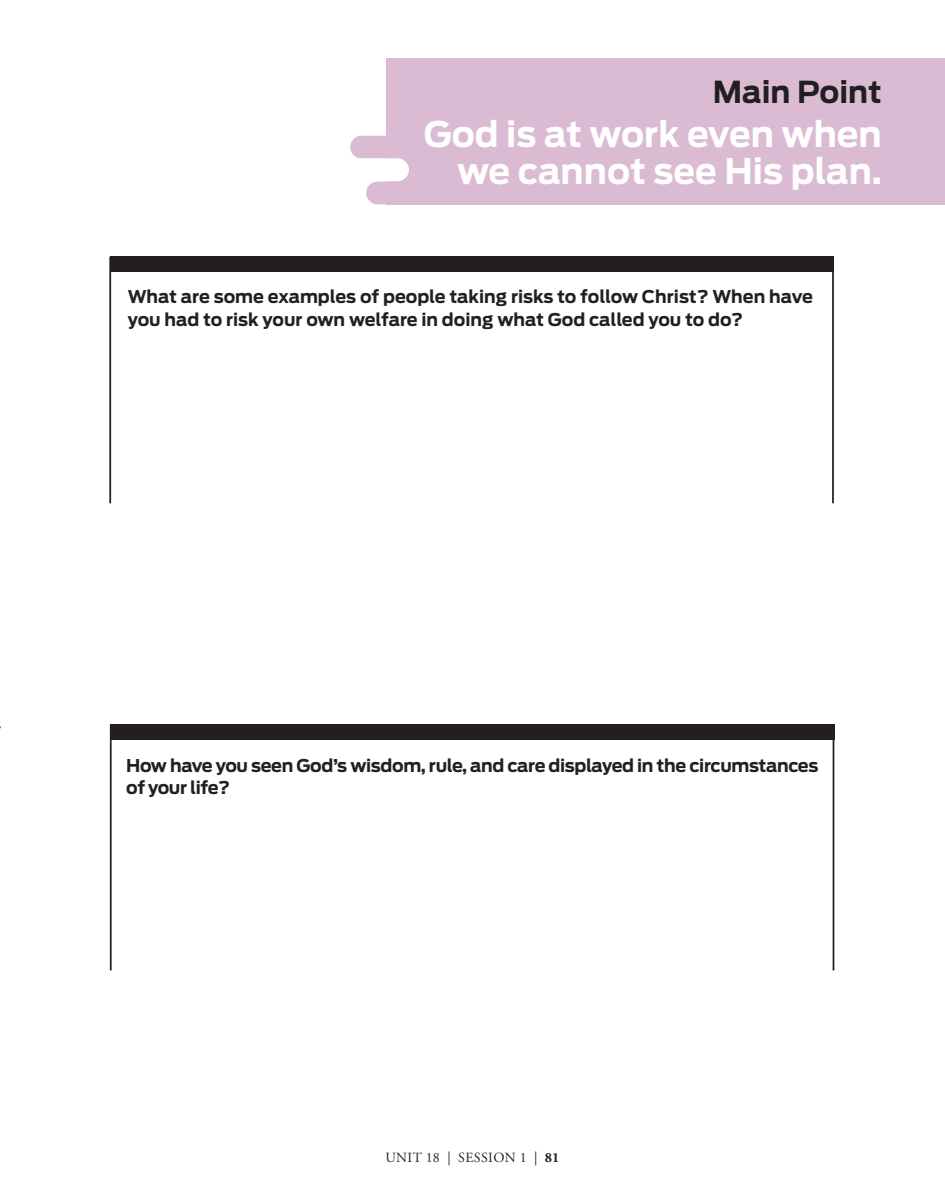
<style>
.page{position:relative;width:945px;height:1197px;background:#fff}
.page>*{position:absolute;margin:0;border:0;box-sizing:border-box;transform-origin:0 0}
.header_large_right{font:700 35px/36.8px "Antenna";color:#fff;text-align:right}
.header_small_right{font:700 30.1px "Antenna";color:#231f20}
.question{font:700 17.5px/22.8px "Antenna";letter-spacing:-.015em;color:#231f20}
.t1{font:14px "Adobe Garamond Pro";letter-spacing:.025em;color:#231f20}
.s1{font-weight:700}
</style>
<div class="page">
<div style="left:386px;top:58px;width:559px;height:146px;background:#dabbd3"></div>
<div style="left:350px;top:136px;width:205px;height:23px;background:#dabbd3;border-radius:11px"></div>
<div style="left:366px;top:182px;width:204px;height:22px;background:#dabbd3;border-radius:11px"></div>
<div style="left:205px;top:158px;width:204px;height:23px;background:#fff;border-radius:11px"></div>
<div style="left:110px;top:257px;width:724px;height:15px;background:#231f20"></div>
<hr style="left:109px;top:257px;width:2px;height:246px;background:#231f20">
<hr style="left:832px;top:257px;width:2px;height:246px;background:#231f20">
<div style="left:111px;top:724px;width:723px;height:15px;background:#231f20"></div>
<hr style="left:110px;top:724px;width:2px;height:246px;background:#231f20">
<hr style="left:833px;top:724px;width:1px;height:246px;background:#231f20">
<p class="header_small_right" style="left:713px;top:74px;width:171px">Main Point</p>
<p class="header_large_right" style="left:424px;top:117px;width:460px">God is at work even when we cannot see His plan.</p>
<p class="question" style="left:128px;top:286px;width:686px">What are some examples of people taking risks to follow Christ? When have you had to risk your own welfare in doing what God called you to do?</p>
<p class="question" style="left:126px;top:754px;width:694px">How have you seen God’s wisdom, rule, and care displayed in the circumstances of your life?</p>
<p class="t1" style="left:386px;top:1150px;width:176px">UNIT 18 | SESSION 1 | <span class="s1">81</span></p>
</div>
